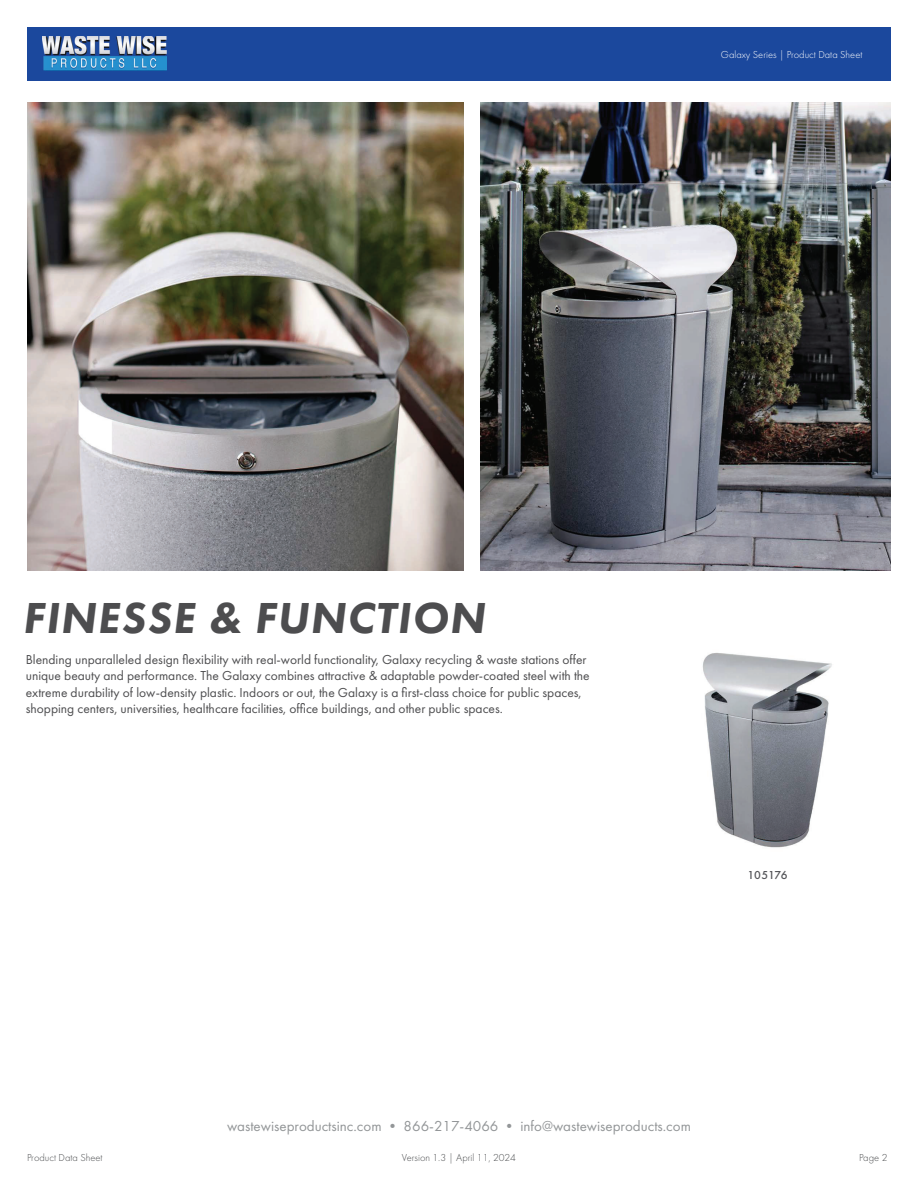
<style>
.page{position:relative;width:918px;height:1188px;background:#fff}
.page>*{position:absolute;margin:0;border:0;box-sizing:border-box;transform-origin:0 0}
.t1{font:italic 800 45px "Futura PT";letter-spacing:.025em;color:#4d4d4f}
.t2{font:15px "Futura PT";color:#939698}
.t3{font:13.5px/16.2px "Futura PT";color:#4d4d4f}
.t4{font:500 12px "Futura PT";letter-spacing:-.01em;color:#55565a}
.t5{font:300 10.5px "Futura PT";color:#4b4d4f}
.t6{font:300 10.5px "Futura PT";color:#fff}
</style>
<div class="page">
<img style="left:480px;top:102px;width:411px;height:469px">
<img style="left:27px;top:102px;width:436px;height:469px">
<img style="left:702px;top:653px;width:130px;height:195px">
<div style="left:27px;top:27px;width:864px;height:54px;background:#1b489d"></div>
<img style="left:42px;top:36px;width:125px;height:35px">
<p class="t6" style="left:721px;top:49px;width:143px">Galaxy Series | Product Data Sheet</p>
<h1 class="t1" style="left:23px;top:591px;width:464px">FINESSE &amp; FUNCTION</h1>
<p class="t3" style="left:26px;top:652px;width:566px">Blending unparalleled design flexibility with real-world functionality, Galaxy recycling &amp; waste stations offer unique beauty and performance. The Galaxy combines attractive &amp; adaptable powder-coated steel with the extreme durability of low-density plastic. Indoors or out, the Galaxy is a first-class choice for public spaces, shopping centers, universities, healthcare facilities, office buildings, and other public spaces.</p>
<p class="t4" style="left:747px;top:868px;width:42px">105176</p>
<p class="t2" style="left:227px;top:1119px;width:465px">wastewiseproductsinc.com • 866-217-4066 • info@wastewiseproducts.com</p>
<p class="t5" style="left:27px;top:1152px;width:77px">Product Data Sheet</p>
<p class="t5" style="left:402px;top:1152px;width:116px">Version 1.3 | April 11, 2024</p>
<p class="t5" style="left:859px;top:1152px;width:30px">Page 2</p>
</div>
